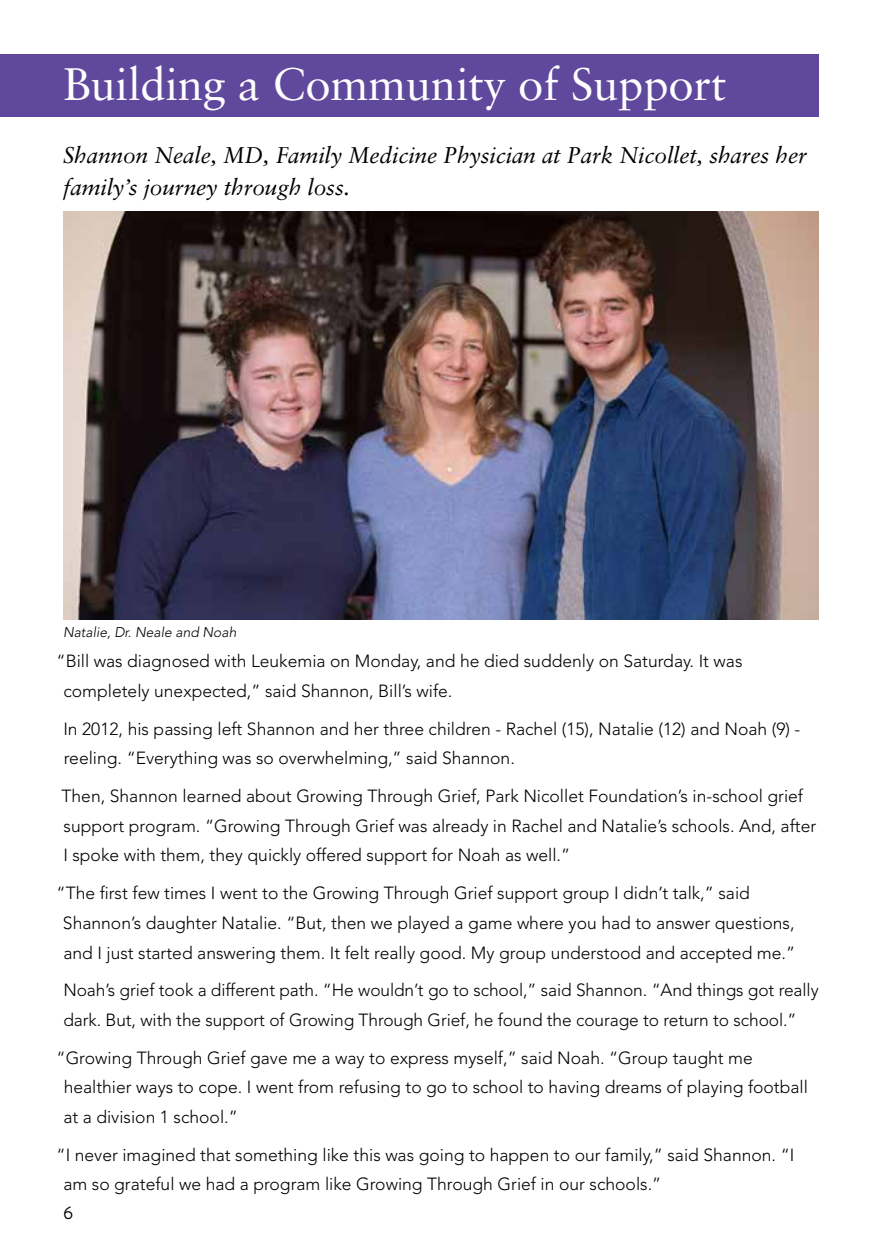
<style>
.page{position:relative;width:882px;height:1260px;background:#fff}
.page>*{position:absolute;margin:0;border:0;box-sizing:border-box;transform-origin:0 0}
.t1{font:45.5px "Sabon";letter-spacing:-.005em;color:#fff}
.t2{font:italic 22.75px/31.5px "Sabon";letter-spacing:-.005em;color:#000}
.t3{font:300 17.5px/29.8px "Avenir";color:#000}
.t4{font:17.5px "Brandon Text";color:#000}
.t5{font:italic 300 14px "Avenir";color:#000}
</style>
<div class="page">
<img style="left:63px;top:212px;width:756px;height:407px">
<div style="left:0;top:54px;width:819px;height:63px;background:#60489d"></div>
<h1 class="t1" style="left:63px;top:57px;width:665px">Building a Community of Support</h1>
<h2 class="t2" style="left:63px;top:140px;width:745px">Shannon Neale, MD, Family Medicine Physician at Park Nicollet, shares her family’s journey through loss.</h2>
<p class="t5" style="left:63px;top:624px;width:175px">Natalie, Dr. Neale and Noah</p>
<p class="t3" style="left:63px;top:646px;width:681px;text-indent:-7px">“Bill was diagnosed with Leukemia on Monday, and he died suddenly on Saturday. It was completely unexpected,” said Shannon, Bill’s wife.</p>
<p class="t3" style="left:63px;top:714px;width:739px">In 2012, his passing left Shannon and her three children - Rachel (15), Natalie (12) and Noah (9) - reeling. “Everything was so overwhelming,” said Shannon.</p>
<p class="t3" style="left:62px;top:781px;width:756px">Then, Shannon learned about Growing Through Grief, Park Nicollet Foundation’s in-school grief support program. “Growing Through Grief was already in Rachel and Natalie’s schools. And, after<br>I spoke with them, they quickly offered support for Noah as well.”</p>
<p class="t3" style="left:63px;top:878px;width:734px;text-indent:-6px">“The first few times I went to the Growing Through Grief support group I didn’t talk,” said<br>Shannon’s daughter Natalie. “But, then we played a game where you had to answer questions, and I just started answering them. It felt really good. My group understood and accepted me.”</p>
<p class="t3" style="left:63px;top:975px;width:757px">Noah’s grief took a different path. “He wouldn’t go to school,” said Shannon. “And things got really dark. But, with the support of Growing Through Grief, he found the courage to return to school.”</p>
<p class="t3" style="left:63px;top:1043px;width:746px;text-indent:-7px">“Growing Through Grief gave me a way to express myself,” said Noah. “Group taught me healthier ways to cope. I went from refusing to go to school to having dreams of playing football at a division 1 school.”</p>
<p class="t3" style="left:63px;top:1140px;width:733px;text-indent:-7px">“I never imagined that something like this was going to happen to our family,” said Shannon. “I am so grateful we had a program like Growing Through Grief in our schools.”</p>
<p class="t4" style="left:63px;top:1201px;width:12px">6</p>
</div>
